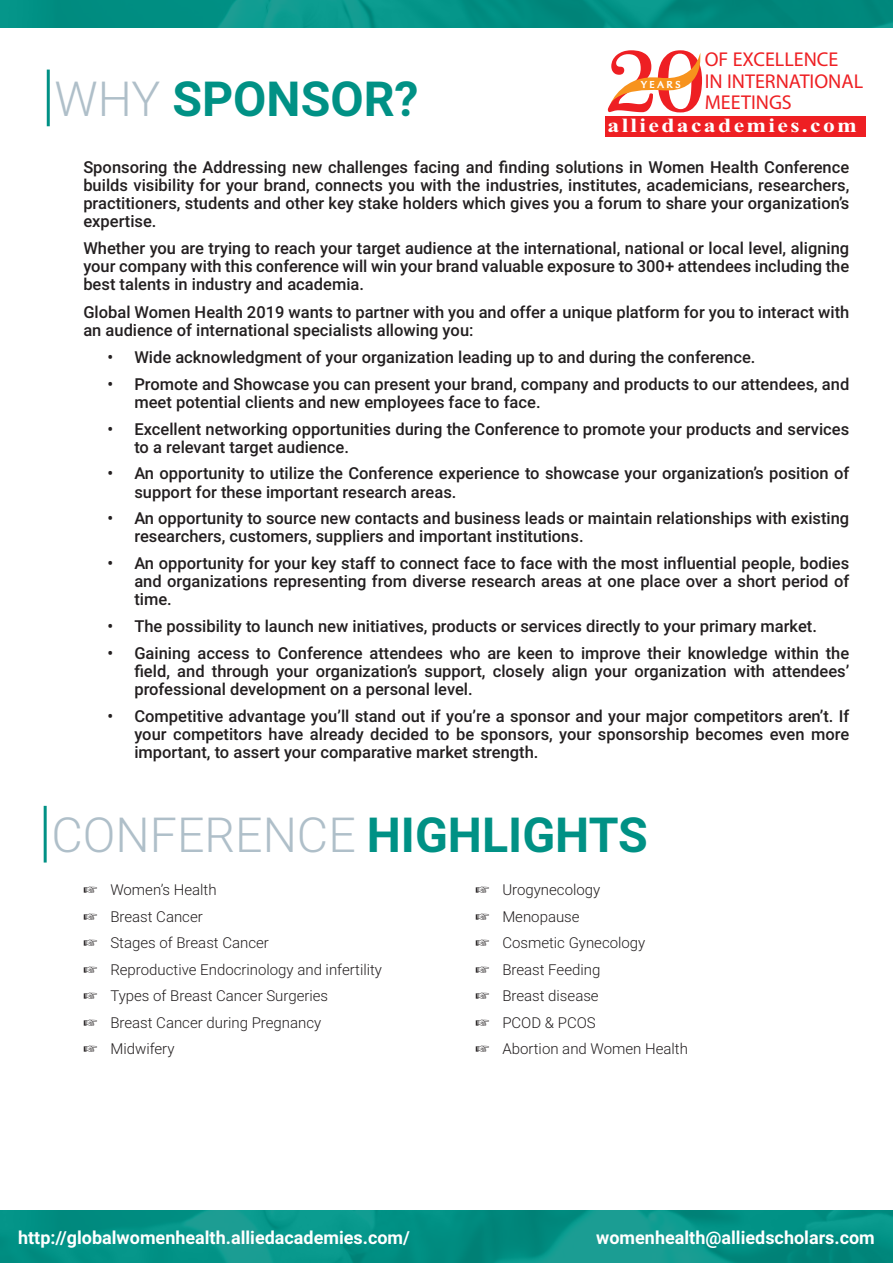
<style>
.page{position:relative;width:893px;height:1263px;background:#fff}
.page>*{position:absolute;margin:0;border:0;box-sizing:border-box;transform-origin:0 0}
.t1{font:300 48.3px "Roboto";color:#afbfc9}
.t2{font:700 48.3px "Roboto";color:#009185}
.t3{font:20.1px "Myriad Pro";color:#ee1f23}
.t4{font:700 20.1px "Times New Roman";letter-spacing:.1em;color:#fff;scale:1.18 1}
.t5{font:700 18px "Roboto";color:#fff}
.t6{font:500 16.5px/18.1px "Roboto";color:#231f20;text-align:justify}
.t7{font:300 15px "Roboto";color:#231f20}
.t8{font:10.2px "Oregon LDO Black";letter-spacing:.24em;color:#fff;scale:1.06 1}
.s1{font-weight:300;color:#afbfc9}
.s2{font-weight:700;color:#009185}
</style>
<div class="page">
<img style="left:0;top:0;width:893px;height:28px">
<hr style="left:47px;top:70px;width:3px;height:56px;background:#009185">
<hr style="left:44px;top:806px;width:3px;height:56px;background:#009185">
<img style="left:0;top:1210px;width:893px;height:53px">
<div style="left:605px;top:116px;width:261px;height:21px;background:#ee1f23"></div>
<svg style="left:608px;top:50px;width:95px;height:62px"></svg>
<p class="t2" style="left:55px;top:65px;width:366px"><span class="s1">WHY</span> SPONSOR?</p>
<p class="t3" style="left:705px;top:47px;width:135px">OF EXCELLENCE</p>
<p class="t3" style="left:705px;top:69px;width:160px">IN INTERNATIONAL</p>
<p class="t3" style="left:705px;top:90px;width:89px">MEETINGS</p>
<p class="t4" style="left:607px;top:112px;width:213px">alliedacademies.com</p>
<p class="t8" style="left:641px;top:79px;width:39px">YEARS</p>
<p class="t6" style="left:83px;top:157px;width:767px">Sponsoring the Addressing new challenges facing and finding solutions in Women Health Conference builds visibility for your brand, connects you with the industries, institutes, academicians, researchers, practitioners, students and other key stake holders which gives you a forum to share your organization’s expertise.</p>
<p class="t6" style="left:83px;top:238px;width:767px">Whether you are trying to reach your target audience at the international, national or local level, aligning your company with this conference will win your brand valuable exposure to 300+ attendees including the best talents in industry and academia.</p>
<p class="t6" style="left:83px;top:303px;width:767px">Global Women Health 2019 wants to partner with you and offer a unique platform for you to interact with an audience of international specialists allowing you:</p>
<p class="t6" style="left:107px;top:348px;width:650px">• Wide acknowledgment of your organization leading up to and during the conference.</p>
<p class="t6" style="left:134px;top:374px;width:716px;text-indent:-27px">• Promote and Showcase you can present your brand, company and products to our attendees, and meet potential clients and new employees face to face.</p>
<p class="t6" style="left:134px;top:419px;width:716px;text-indent:-27px">• Excellent networking opportunities during the Conference to promote your products and services to a relevant target audience.</p>
<p class="t6" style="left:134px;top:464px;width:716px;text-indent:-27px">• An opportunity to utilize the Conference experience to showcase your organization’s position of support for these important research areas.</p>
<p class="t6" style="left:134px;top:509px;width:716px;text-indent:-27px">• An opportunity to source new contacts and business leads or maintain relationships with existing researchers, customers, suppliers and important institutions.</p>
<p class="t6" style="left:134px;top:553px;width:716px;text-indent:-27px">• An opportunity for your key staff to connect face to face with the most influential people, bodies and organizations representing from diverse research areas at one place over a short period of time.</p>
<p class="t6" style="left:107px;top:616px;width:711px">• The possibility to launch new initiatives, products or services directly to your primary market.</p>
<p class="t6" style="left:134px;top:643px;width:716px;text-indent:-27px">• Gaining access to Conference attendees who are keen to improve their knowledge within the field, and through your organization’s support, closely align your organization with attendees’ professional development on a personal level.</p>
<p class="t6" style="left:134px;top:706px;width:716px;text-indent:-27px">• Competitive advantage you’ll stand out if you’re a sponsor and your major competitors aren’t. If your competitors have already decided to be sponsors, your sponsorship becomes even more important, to assert your comparative market strength.</p>
<p class="t1" style="left:51px;top:801px;width:598px">CONFERENCE <span class="s2">HIGHLIGHTS</span></p>
<p class="t7" style="left:83px;top:879px;width:135px">☞ Women’s Health</p>
<p class="t7" style="left:83px;top:906px;width:121px">☞ Breast Cancer</p>
<p class="t7" style="left:83px;top:932px;width:187px">☞ Stages of Breast Cancer</p>
<p class="t7" style="left:83px;top:959px;width:300px">☞ Reproductive Endocrinology and infertility</p>
<p class="t7" style="left:83px;top:985px;width:246px">☞ Types of Breast Cancer Surgeries</p>
<p class="t7" style="left:83px;top:1012px;width:239px">☞ Breast Cancer during Pregnancy</p>
<p class="t7" style="left:83px;top:1038px;width:93px">☞ Midwifery</p>
<p class="t7" style="left:475px;top:879px;width:126px">☞ Urogynecology</p>
<p class="t7" style="left:475px;top:906px;width:106px">☞ Menopause</p>
<p class="t7" style="left:475px;top:932px;width:172px">☞ Cosmetic Gynecology</p>
<p class="t7" style="left:475px;top:959px;width:126px">☞ Breast Feeding</p>
<p class="t7" style="left:475px;top:985px;width:125px">☞ Breast disease</p>
<p class="t7" style="left:475px;top:1012px;width:122px">☞ PCOD &amp; PCOS</p>
<p class="t7" style="left:475px;top:1038px;width:214px">☞ Abortion and Women Health</p>
<p class="t5" style="left:18px;top:1224px;width:393px">http://globalwomenhealth.alliedacademies.com/</p>
<p class="t5" style="left:596px;top:1224px;width:280px">womenhealth@alliedscholars.com</p>
</div>
